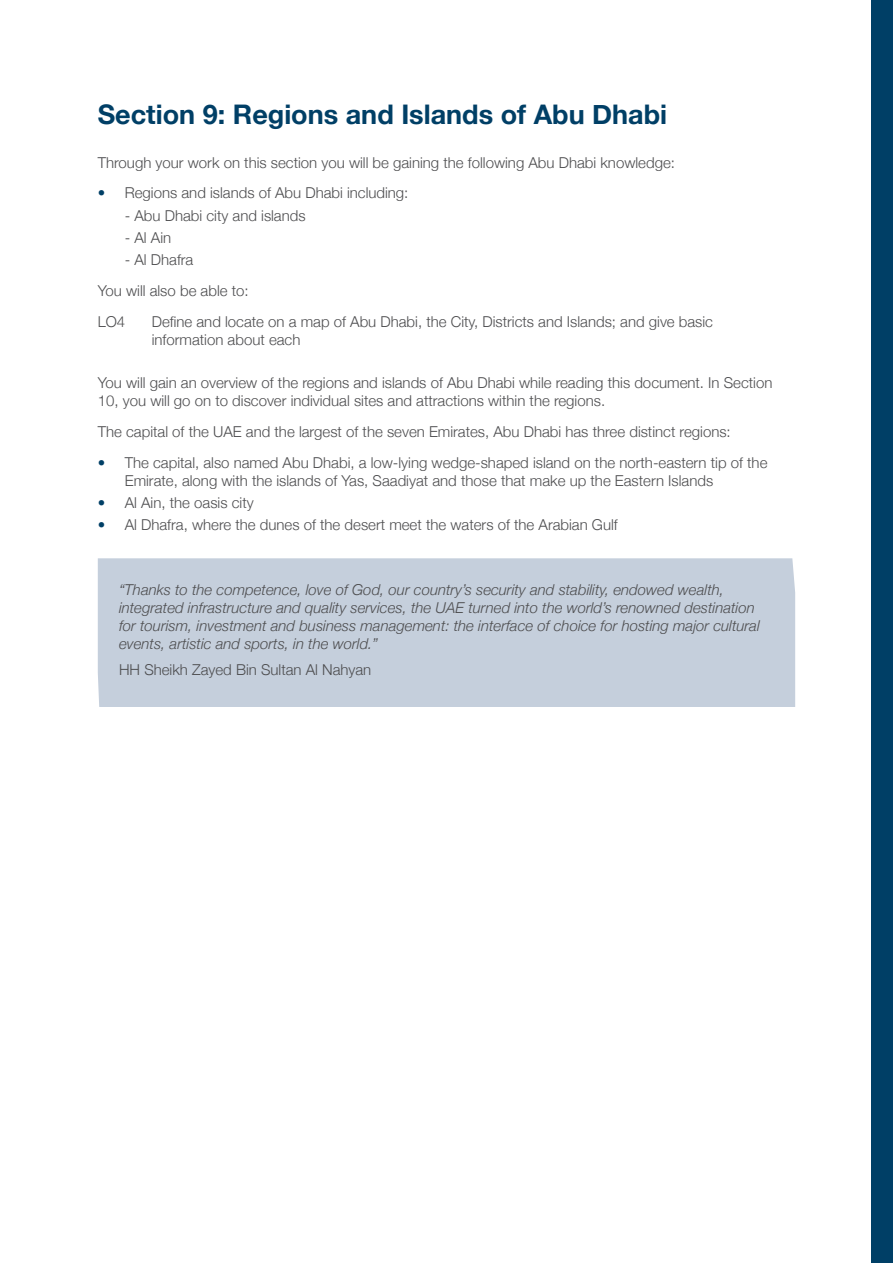
<style>
.page{position:relative;width:893px;height:1263px;background:#fff}
.page>*{position:absolute;margin:0;border:0;box-sizing:border-box;transform-origin:0 0}
.t1{font:700 27px "Helvetica Neue";color:#003f66}
.t2{font:300 15px/18px "Helvetica Neue";color:#4d4d4f}
.t3{font:italic 300 15px/18px "Helvetica Neue";color:#4d4d4f}
.s1{color:#003f66}
</style>
<div class="page">
<div style="left:98px;top:558px;width:697px;height:149px;background:#c5cfdc"></div>
<div style="left:872px;top:0;width:21px;height:1263px;background:#003f66"></div>
<h1 class="t1" style="left:98px;top:93px;width:571px">Section 9: Regions and Islands of Abu Dhabi</h1>
<p class="t2" style="left:98px;top:152px;width:579px">Through your work on this section you will be gaining the following Abu Dhabi knowledge:</p>
<p class="t2" style="left:98px;top:183px;width:312px"><span class="s1">•</span> Regions and islands of Abu Dhabi including:</p>
<p class="t2" style="left:125px;top:205px;width:182px">- Abu Dhabi city and islands</p>
<p class="t2" style="left:125px;top:227px;width:48px">- Al Ain</p>
<p class="t2" style="left:98px;top:243px;width:152px;line-height:30.8px;text-indent:27px">- Al Dhafra<br>You will also be able to:<br>LO4</p>
<p class="t2" style="left:152px;top:311px;width:563px">Define and locate on a map of Abu Dhabi, the City, Districts and Islands; and give basic information about each</p>
<p class="t2" style="left:98px;top:373px;width:676px">You will gain an overview of the regions and islands of Abu Dhabi while reading this document. In Section<br>10, you will go on to discover individual sites and attractions within the regions.</p>
<p class="t2" style="left:98px;top:421px;width:634px">The capital of the UAE and the largest of the seven Emirates, Abu Dhabi has three distinct regions:</p>
<p class="t2" style="left:125px;top:452px;width:644px;text-indent:-27px"><span class="s1">•</span> The capital, also named Abu Dhabi, a low-lying wedge-shaped island on the north-eastern tip of the<br>Emirate, along with the islands of Yas, Saadiyat and those that make up the Eastern Islands</p>
<p class="t2" style="left:98px;top:492px;width:157px"><span class="s1">•</span> Al Ain, the oasis city</p>
<p class="t2" style="left:98px;top:515px;width:521px"><span class="s1">•</span> Al Dhafra, where the dunes of the desert meet the waters of the Arabian Gulf</p>
<p class="t3" style="left:119px;top:580px;width:642px">“Thanks to the competence, love of God, our country’s security and stability, endowed wealth, integrated infrastructure and quality services, the UAE turned into the world’s renowned destination for tourism, investment and business management: the interface of choice for hosting major cultural events, artistic and sports, in the world.”</p>
<p class="t2" style="left:119px;top:660px;width:254px">HH Sheikh Zayed Bin Sultan Al Nahyan</p>
</div>
